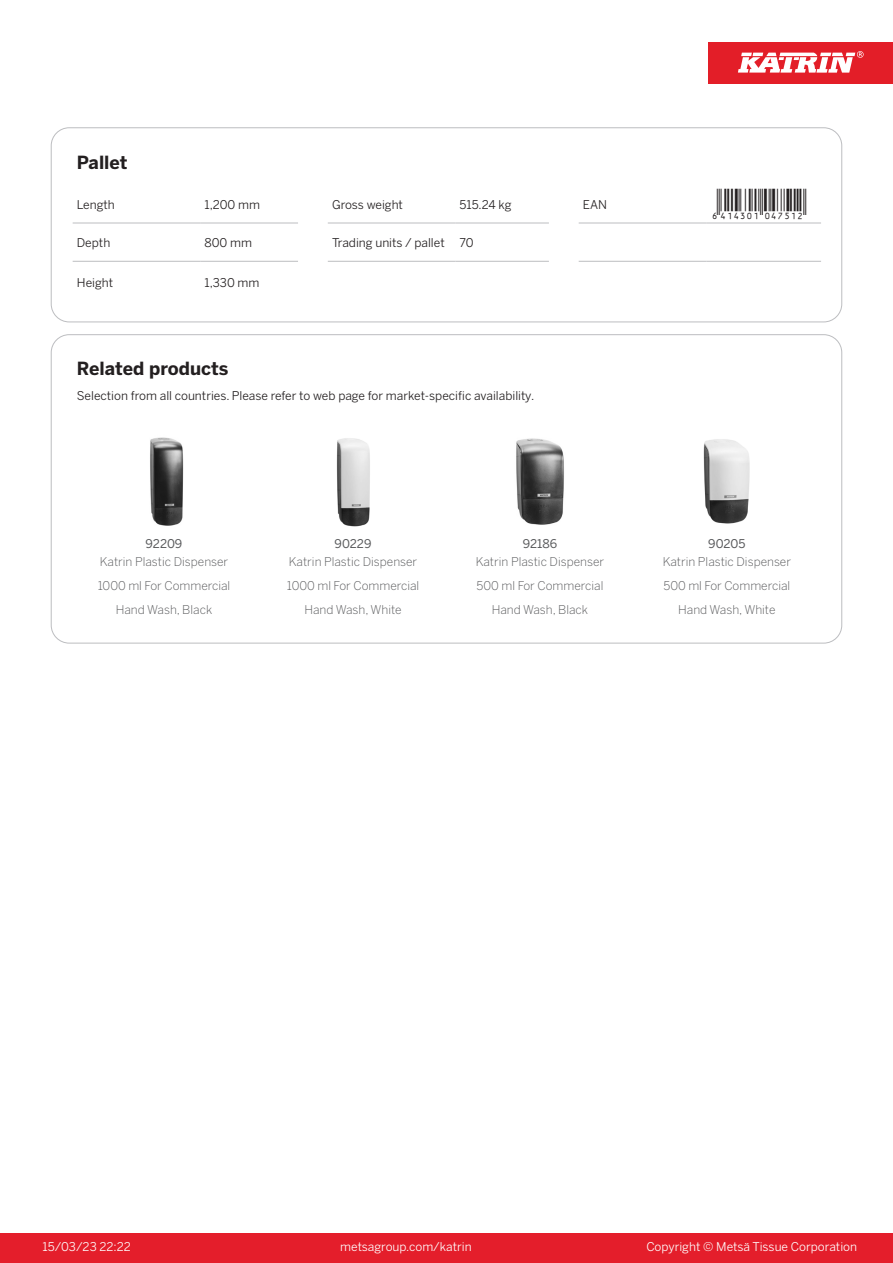
<style>
.page{position:relative;width:893px;height:1263px;background:#fff}
.page>*{position:absolute;margin:0;border:0;box-sizing:border-box;transform-origin:0 0}
.T_EAN{font:30px "Viisas EAN Matala";color:#231f20}
.T_TableHeader{font:700 18px "Benton Sans";color:#231f20}
.T_RelatedName{font:300 12px/24px "Benton Sans";color:#57585a;text-align:center}
.T_TableBody{font:12px "Benton Sans";color:#231f20}
.t1{font:12px "Benton Sans";color:#fff}
.T_RelatedCode{font:12px "Benton Sans";color:#57585a}
</style>
<div class="page">
<div style="left:0;top:1233px;width:893px;height:30px;background:#e41e2b"></div>
<div style="left:708px;top:43px;width:185px;height:41px;background:#e31e28"></div>
<svg style="left:738px;top:51px;width:126px;height:22px"></svg>
<hr style="left:73px;top:223px;width:127px;height:1px;background:#bcbdc0">
<hr style="left:200px;top:223px;width:98px;height:1px;background:#bcbdc0">
<hr style="left:328px;top:223px;width:127px;height:1px;background:#bcbdc0">
<hr style="left:455px;top:223px;width:94px;height:1px;background:#bcbdc0">
<hr style="left:579px;top:223px;width:127px;height:1px;background:#bcbdc0">
<hr style="left:706px;top:223px;width:115px;height:1px;background:#bcbdc0">
<hr style="left:73px;top:261px;width:127px;height:1px;background:#bcbdc0">
<hr style="left:200px;top:261px;width:98px;height:1px;background:#bcbdc0">
<hr style="left:328px;top:261px;width:127px;height:1px;background:#bcbdc0">
<hr style="left:455px;top:261px;width:94px;height:1px;background:#bcbdc0">
<hr style="left:579px;top:261px;width:127px;height:1px;background:#bcbdc0">
<hr style="left:706px;top:261px;width:115px;height:1px;background:#bcbdc0">
<div style="left:51px;top:128px;width:791px;height:194px;border:1px solid #bcbdc0;border-radius:18px"></div>
<img style="left:150px;top:437px;width:34px;height:89px">
<img style="left:336px;top:438px;width:34px;height:89px">
<img style="left:516px;top:438px;width:48px;height:87px">
<img style="left:703px;top:439px;width:47px;height:85px">
<p class="T_TableHeader" style="left:77px;top:151px;width:52px">Pallet</p>
<p class="T_TableBody" style="left:77px;top:197px;width:39px">Length</p>
<p class="T_TableBody" style="left:204px;top:197px;width:57px">1,200 mm</p>
<p class="T_TableBody" style="left:332px;top:197px;width:72px">Gross weight</p>
<p class="T_TableBody" style="left:460px;top:197px;width:54px">515.24 kg</p>
<p class="T_TableBody" style="left:583px;top:197px;width:26px">EAN</p>
<p class="T_EAN" style="left:710px;top:188px;width:97px">*6414301047512*</p>
<p class="T_TableBody" style="left:77px;top:235px;width:35px">Depth</p>
<p class="T_TableBody" style="left:204px;top:235px;width:49px">800 mm</p>
<p class="T_TableBody" style="left:332px;top:235px;width:114px">Trading units / pallet</p>
<p class="T_TableBody" style="left:460px;top:235px;width:16px">70</p>
<p class="T_TableBody" style="left:77px;top:276px;width:38px">Height</p>
<p class="T_TableBody" style="left:204px;top:276px;width:57px">1,330 mm</p>
<p class="T_TableHeader" style="left:77px;top:357px;width:153px">Related products</p>
<p class="T_TableBody" style="left:77px;top:388px;width:459px">Selection from all countries. Please refer to web page for market-specific availability.</p>
<p class="T_RelatedCode" style="left:146px;top:537px;width:38px">92209</p>
<p class="T_RelatedCode" style="left:335px;top:537px;width:38px">90229</p>
<p class="T_RelatedCode" style="left:523px;top:537px;width:36px">92186</p>
<p class="T_RelatedCode" style="left:708px;top:537px;width:39px">90205</p>
<p class="T_RelatedName" style="left:98px;top:550px;width:134px">Katrin Plastic Dispenser<br>1000 ml For Commercial<br>Hand Wash, Black</p>
<p class="T_RelatedName" style="left:287px;top:550px;width:134px">Katrin Plastic Dispenser<br>1000 ml For Commercial<br>Hand Wash, White</p>
<p class="T_RelatedName" style="left:476px;top:550px;width:130px">Katrin Plastic Dispenser<br>500 ml For Commercial<br>Hand Wash, Black</p>
<p class="T_RelatedName" style="left:663px;top:550px;width:130px">Katrin Plastic Dispenser<br>500 ml For Commercial<br>Hand Wash, White</p>
<p class="t1" style="left:43px;top:1239px;width:90px">15/03/23 22:22</p>
<p class="t1" style="left:340px;top:1239px;width:133px">metsagroup.com/katrin</p>
<p class="t1" style="left:646px;top:1239px;width:212px">Copyright © Metsä Tissue Corporation</p>
</div>
